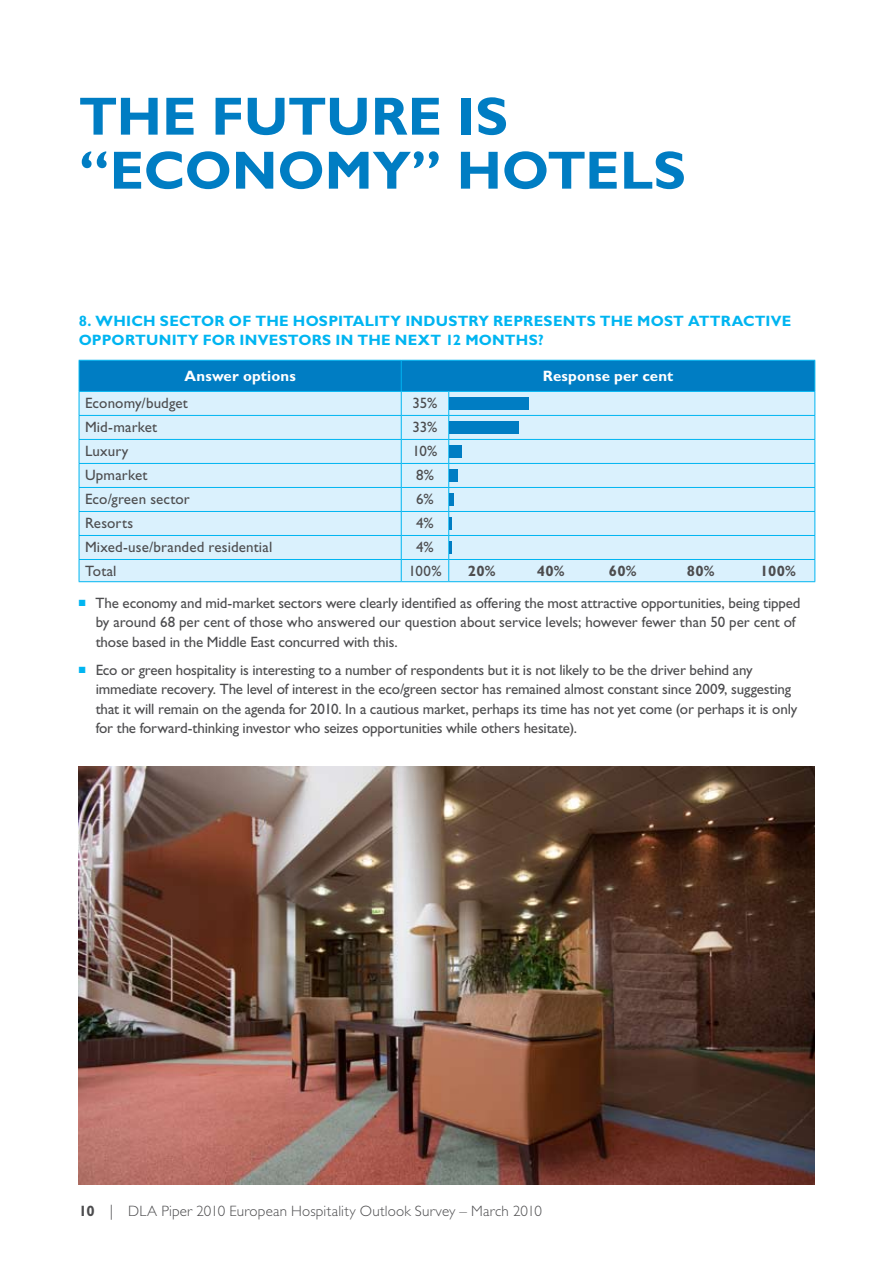
<style>
.page{position:relative;width:893px;height:1263px;background:#fff}
.page>*{position:absolute;margin:0;border:0;box-sizing:border-box;transform-origin:0 0}
.t1{font:700 54px/54px "Gill Sans Std";color:#007dc3}
.t2{font:15px/19.5px "Gill Sans Std";letter-spacing:-.01em;color:#4d4d4f}
.t3{font:700 15px/19.5px "Gill Sans Std";letter-spacing:.015em;color:#00b5f1}
.t4{font:15px "Gill Sans Std";letter-spacing:.01em;color:#4d4d4f}
.t5{font:300 15px "Gill Sans Std";letter-spacing:.01em;color:#4d4d4f}
.t6{font:700 15px "Gill Sans Std";letter-spacing:.01em;color:#fff}
.t7{font:15px "Gill Sans Std";letter-spacing:.015em;color:#4d4d4f}
.t8{font:700 15px "Gill Sans Std";letter-spacing:.02em;color:#4d4d4f}
.s1{color:#00b5f1}
.s2{font-weight:700}
</style>
<div class="page">
<img style="left:79px;top:767px;width:735px;height:417px">
<hr style="left:79px;top:581px;width:322px;height:1px;background:#00b5f1">
<hr style="left:401px;top:581px;width:48px;height:1px;background:#00b5f1">
<hr style="left:449px;top:581px;width:366px;height:1px;background:#00b5f1">
<svg style="left:79px;top:360px;width:736px;height:221px;background:#afdcf3"></svg>
<div style="left:449px;top:493px;width:5px;height:13px;background:#007dc3"></div>
<h1 class="t1" style="left:79px;top:89px;width:609px">TH E FUTURE IS “ECONOMY” H OTELS</h1>
<p class="t3" style="left:79px;top:311px;width:714px">8. WH ICH SECTOR OF TH E H OSPITALITY INDUSTRY REPRESENTS TH E MOST ATTRACTIVE<br>OPPORTUN ITY FOR INVESTORS IN TH E N EXT 12 MONTH S?</p>
<p class="t6" style="left:184px;top:367px;width:113px">ANSWER OPTIONS</p>
<p class="t6" style="left:543px;top:367px;width:132px">RESPONSE PER CENT</p>
<p class="t4" style="left:85px;top:394px;width:104px">Economy/budget</p>
<p class="t2" style="left:412px;top:393px;width:27px">35%</p>
<p class="t7" style="left:85px;top:418px;width:74px">Mid-market</p>
<p class="t2" style="left:413px;top:417px;width:26px">33%</p>
<p class="t2" style="left:85px;top:441px;width:45px">Luxury</p>
<p class="t2" style="left:412px;top:441px;width:26px">10%</p>
<p class="t7" style="left:85px;top:466px;width:64px">Upmarket</p>
<p class="t2" style="left:416px;top:465px;width:19px">8%</p>
<p class="t4" style="left:85px;top:490px;width:106px">Eco/green sector</p>
<p class="t2" style="left:416px;top:489px;width:19px">6%</p>
<p class="t4" style="left:85px;top:514px;width:50px">Resorts</p>
<p class="t2" style="left:416px;top:513px;width:19px">4%</p>
<p class="t4" style="left:85px;top:538px;width:189px">Mixed-use/branded residential</p>
<p class="t2" style="left:416px;top:537px;width:19px">4%</p>
<p class="t2" style="left:85px;top:561px;width:33px">Total</p>
<p class="t2" style="left:408px;top:561px;width:35px">100%</p>
<p class="t8" style="left:468px;top:562px;width:29px">20%</p>
<p class="t8" style="left:537px;top:562px;width:29px">40%</p>
<p class="t8" style="left:609px;top:562px;width:29px">60%</p>
<p class="t8" style="left:687px;top:562px;width:29px">80%</p>
<p class="t8" style="left:760px;top:562px;width:37px">100%</p>
<p class="t2" style="left:96px;top:593px;width:706px;text-indent:-17px"><span class="s1">■</span> The economy and mid-market sectors were clearly identified as offering the most attractive opportunities, being tipped by around 68 per cent of those who answered our question about service levels; however fewer than 50 per cent of those based in the Middle East concurred with this.</p>
<p class="t2" style="left:96px;top:660px;width:703px;text-indent:-17px"><span class="s1">■</span> Eco or green hospitality is interesting to a number of respondents but it is not likely to be the driver behind any immediate recovery. The level of interest in the eco/green sector has remained almost constant since 2009, suggesting that it will remain on the agenda for 2010. In a cautious market, perhaps its time has not yet come (or perhaps it is only for the forward-thinking investor who seizes opportunities while others hesitate).</p>
<p class="t5" style="left:79px;top:1202px;width:465px"><span class="s2">10</span> | DLA Piper 2010 European Hospitality Outlook Survey – March 2010</p>
</div>
